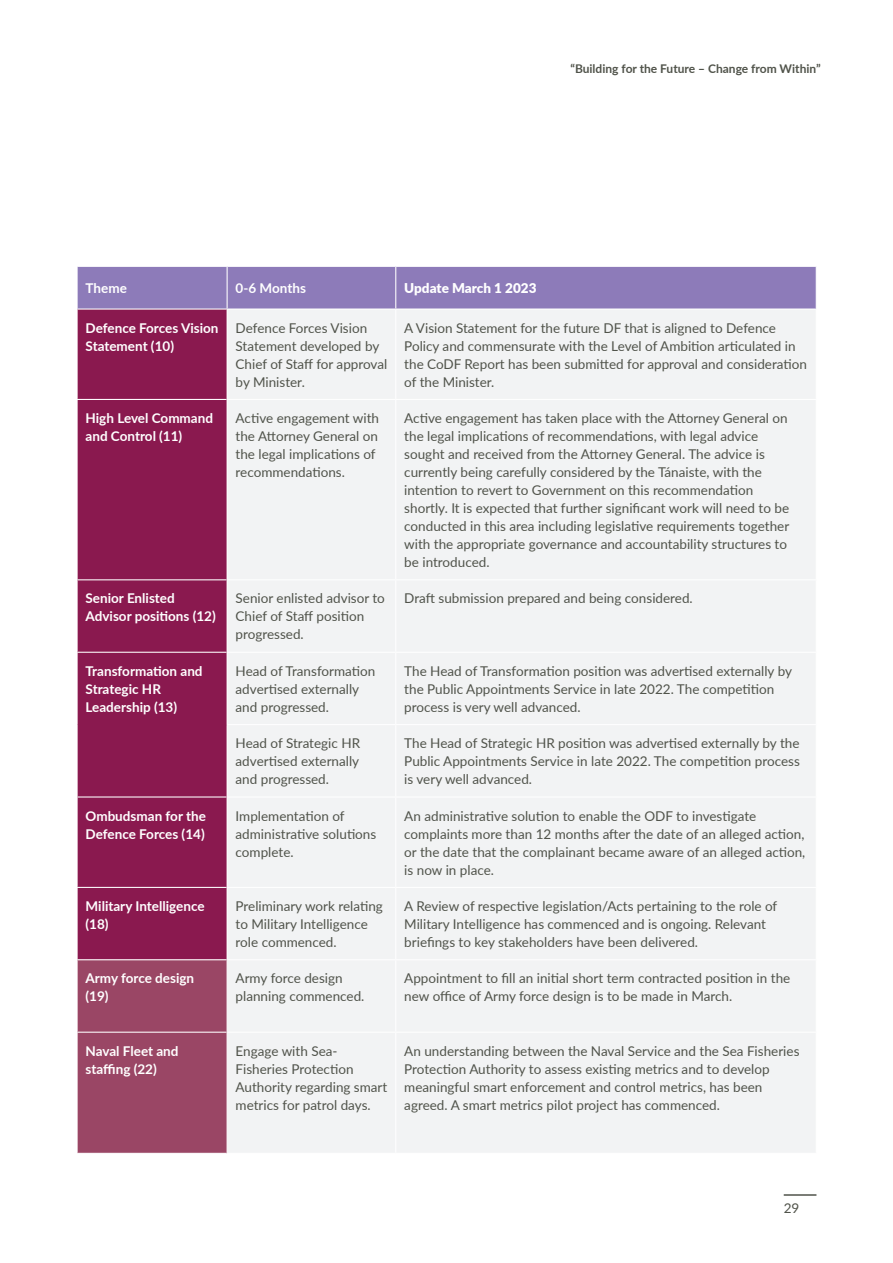
<style>
.page{position:relative;width:893px;height:1263px;background:#fff}
.page>*{position:absolute;margin:0;border:0;box-sizing:border-box;transform-origin:0 0}
.t1{font:13.5px/18px "Lato";color:#50534a}
.H4_Lato_9_12{font:700 13.5px/18px "Lato";color:#fff}
.H4_Lato_9_12-2{font:900 13.5px "Lato";color:#fff}
.t2{font:700 12px "Lato";color:#50534a}
</style>
<div class="page">
<hr style="left:784px;top:1194px;width:32px;height:2px;background:#50534a">
<div style="left:78px;top:267px;width:738px;height:41px;background:#8d7bb9"></div>
<div style="left:78px;top:310px;width:149px;height:649px;background:#8a194f"></div>
<div style="left:228px;top:310px;width:587px;height:843px;background:#f2f3f4"></div>
<div style="left:78px;top:960px;width:149px;height:193px;background:#9a4665"></div>
<hr style="left:227px;top:267px;width:1px;height:41px;background:#fff">
<hr style="left:395px;top:267px;width:1px;height:41px;background:#fff">
<hr style="left:396px;top:399px;width:421px;height:1px;background:#fff">
<hr style="left:396px;top:579px;width:421px;height:1px;background:#fff">
<hr style="left:396px;top:652px;width:421px;height:1px;background:#fff">
<hr style="left:396px;top:724px;width:421px;height:1px;background:#fff">
<hr style="left:396px;top:796px;width:421px;height:1px;background:#fff">
<hr style="left:396px;top:887px;width:421px;height:1px;background:#fff">
<hr style="left:396px;top:959px;width:421px;height:1px;background:#fff">
<hr style="left:396px;top:1032px;width:421px;height:1px;background:#fff">
<hr style="left:77px;top:399px;width:150px;height:1px;background:#fff">
<hr style="left:77px;top:579px;width:150px;height:1px;background:#fff">
<hr style="left:77px;top:652px;width:150px;height:1px;background:#fff">
<hr style="left:77px;top:796px;width:150px;height:1px;background:#fff">
<hr style="left:77px;top:887px;width:150px;height:1px;background:#fff">
<hr style="left:77px;top:1032px;width:150px;height:1px;background:#fff">
<hr style="left:395px;top:310px;width:1px;height:89px;background:#fff">
<hr style="left:395px;top:400px;width:1px;height:179px;background:#fff">
<hr style="left:395px;top:580px;width:1px;height:72px;background:#fff">
<hr style="left:395px;top:653px;width:1px;height:71px;background:#fff">
<hr style="left:395px;top:725px;width:1px;height:71px;background:#fff">
<hr style="left:395px;top:797px;width:1px;height:90px;background:#fff">
<hr style="left:395px;top:888px;width:1px;height:71px;background:#fff">
<hr style="left:395px;top:960px;width:1px;height:72px;background:#fff">
<hr style="left:395px;top:1033px;width:1px;height:120px;background:#fff">
<hr style="left:227px;top:399px;width:169px;height:1px;background:#fff">
<hr style="left:227px;top:579px;width:169px;height:1px;background:#fff">
<hr style="left:227px;top:652px;width:169px;height:1px;background:#fff">
<hr style="left:227px;top:724px;width:169px;height:1px;background:#fff">
<hr style="left:227px;top:796px;width:169px;height:1px;background:#fff">
<hr style="left:227px;top:887px;width:169px;height:1px;background:#fff">
<hr style="left:227px;top:959px;width:169px;height:1px;background:#fff">
<hr style="left:227px;top:1032px;width:169px;height:1px;background:#fff">
<p class="t2" style="left:570px;top:60px;width:252px">“Building for the Future – Change from Within”</p>
<p class="H4_Lato_9_12" style="left:86px;top:279px;width:43px">Theme</p>
<p class="H4_Lato_9_12" style="left:236px;top:279px;width:72px">0-6 Months</p>
<p class="H4_Lato_9_12-2" style="left:404px;top:278px;width:134px">Update March 1 2023</p>
<p class="H4_Lato_9_12" style="left:86px;top:318px;width:135px">Defence Forces Vision<br>Statement (10)</p>
<p class="t1" style="left:236px;top:318px;width:153px">Defence Forces Vision<br>Statement developed by<br>Chief of Staff for approval by Minister.</p>
<p class="t1" style="left:404px;top:318px;width:404px">A Vision Statement for the future DF that is aligned to Defence Policy and commensurate with the Level of Ambition articulated in the CoDF Report has been submitted for approval and consideration of the Minister.</p>
<p class="H4_Lato_9_12" style="left:86px;top:409px;width:129px">High Level Command and Control (11)</p>
<p class="t1" style="left:236px;top:409px;width:145px">Active engagement with the Attorney General on the legal implications of recommendations.</p>
<p class="t1" style="left:404px;top:409px;width:386px">Active engagement has taken place with the Attorney General on the legal implications of recommendations, with legal advice sought and received from the Attorney General. The advice is currently being carefully considered by the Tánaiste, with the intention to revert to Government on this recommendation shortly. It is expected that further significant work will need to be conducted in this area including legislative requirements together with the appropriate governance and accountability structures to be introduced.</p>
<p class="H4_Lato_9_12" style="left:86px;top:589px;width:132px">Senior Enlisted<br>Advisor positions (12)</p>
<p class="t1" style="left:236px;top:589px;width:151px">Senior enlisted advisor to<br>Chief of Staff position progressed.</p>
<p class="t1" style="left:404px;top:589px;width:290px">Draft submission prepared and being considered.</p>
<p class="H4_Lato_9_12" style="left:86px;top:661px;width:119px">Transformation and<br>Strategic HR<br>Leadership (13)</p>
<p class="t1" style="left:236px;top:661px;width:141px">Head of Transformation advertised externally and progressed.</p>
<p class="t1" style="left:404px;top:661px;width:389px">The Head of Transformation position was advertised externally by the Public Appointments Service in late 2022. The competition process is very well advanced.</p>
<p class="t1" style="left:236px;top:734px;width:126px;text-align:justify">Head of Strategic HR advertised externally and progressed.</p>
<p class="t1" style="left:404px;top:734px;width:397px;text-align:justify">The Head of Strategic HR position was advertised externally by the Public Appointments Service in late 2022. The competition process is very well advanced.</p>
<p class="H4_Lato_9_12" style="left:86px;top:806px;width:122px">Ombudsman for the<br>Defence Forces (14)</p>
<p class="t1" style="left:236px;top:806px;width:142px">Implementation of administrative solutions complete.</p>
<p class="t1" style="left:404px;top:806px;width:403px">An administrative solution to enable the ODF to investigate complaints more than 12 months after the date of an alleged action, or the date that the complainant became aware of an alleged action, is now in place.</p>
<p class="H4_Lato_9_12" style="left:86px;top:896px;width:121px">Military Intelligence (18)</p>
<p class="t1" style="left:236px;top:896px;width:149px">Preliminary work relating to Military Intelligence role commenced.</p>
<p class="t1" style="left:404px;top:896px;width:375px">A Review of respective legislation/Acts pertaining to the role of<br>Military Intelligence has commenced and is ongoing. Relevant briefings to key stakeholders have been delivered.</p>
<p class="H4_Lato_9_12" style="left:86px;top:969px;width:110px">Army force design (19)</p>
<p class="t1" style="left:236px;top:969px;width:130px">Army force design planning commenced.</p>
<p class="t1" style="left:404px;top:969px;width:388px">Appointment to fill an initial short term contracted position in the new office of Army force design is to be made in March.</p>
<p class="H4_Lato_9_12" style="left:86px;top:1041px;width:95px">Naval Fleet and staffing (22)</p>
<p class="t1" style="left:236px;top:1041px;width:153px">Engage with Sea-<br>Fisheries Protection<br>Authority regarding smart metrics for patrol days.</p>
<p class="t1" style="left:404px;top:1041px;width:397px">An understanding between the Naval Service and the Sea Fisheries Protection Authority to assess existing metrics and to develop meaningful smart enforcement and control metrics, has been agreed. A smart metrics pilot project has commenced.</p>
<p class="t1" style="left:784px;top:1199px;width:17px">29</p>
</div>
